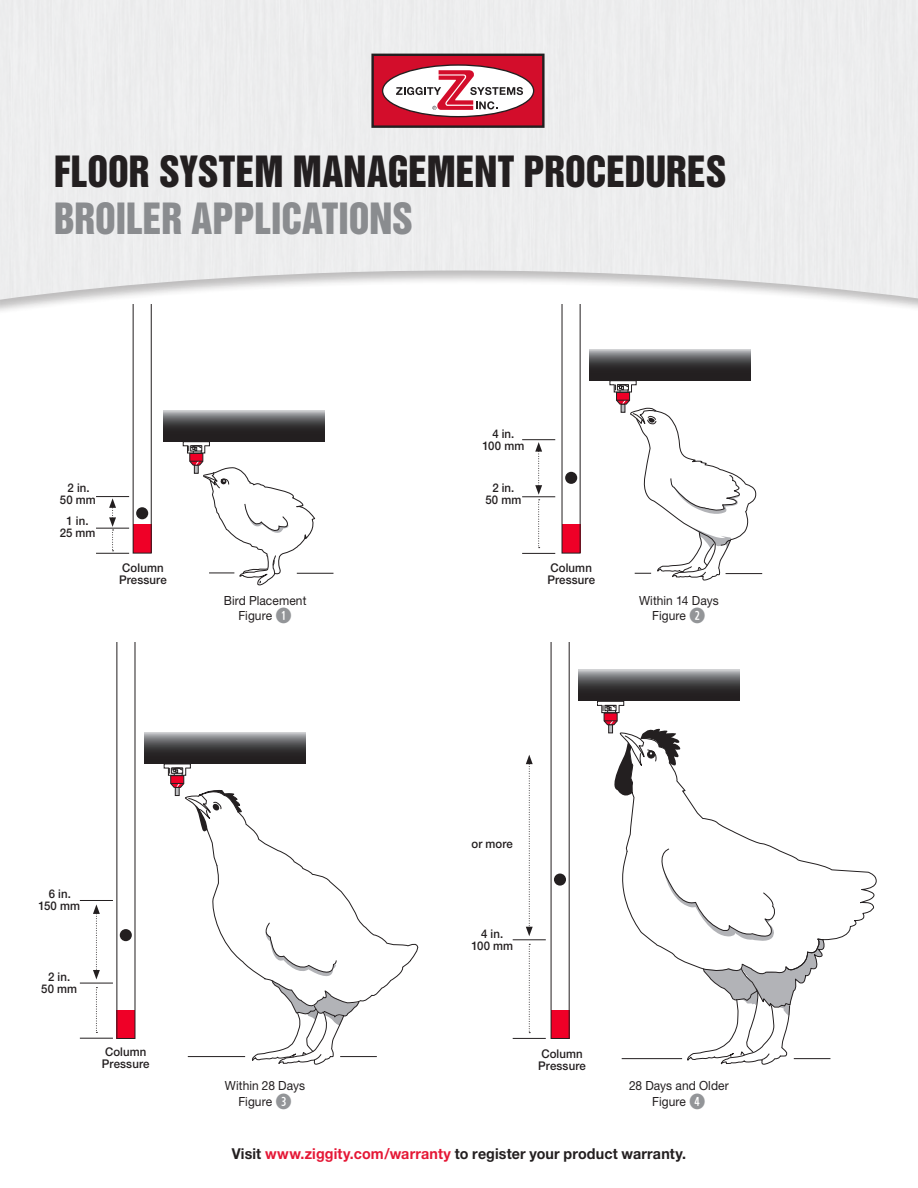
<style>
.page{position:relative;width:918px;height:1188px;background:#fff}
.page>*{position:absolute;margin:0;border:0;box-sizing:border-box;transform-origin:0 0}
.t1{font:39.45px "Helvetica Inserat";letter-spacing:-.005em;color:#231f20;scale:.95 1}
.t2{font:39.45px "Helvetica Inserat";letter-spacing:-.005em;color:#8a8c8f;scale:.95 1}
.t3{font:700 15px "Helvetica Neue";letter-spacing:.01em;color:#231f20;scale:.95 1}
.t4{font:12.6px/15.8px "Helvetica Neue";letter-spacing:.005em;color:#231f20;text-align:center;scale:.95 1}
.t5{font:500 12px/12px "Helvetica Neue";letter-spacing:.01em;color:#231f20;text-align:center;scale:.95 1}
.s1{font-family:"Combi Numerals Pro";font-weight:700;font-size:21px;color:#939598}
.s2{color:#e51836}
</style>
<div class="page">
<div style="left:373px;top:55px;width:170px;height:72px;background:#d30d2b"></div>
<div style="left:371px;top:54px;width:174px;height:74px;border:2px solid #231f20"></div>
<svg style="left:383px;top:65px;width:151px;height:52px"></svg>
<div style="left:382px;top:64px;width:152px;height:53px;border:1px solid #231f20;border-radius:50%"></div>
<svg style="left:396px;top:70px;width:127px;height:40px"></svg>
<hr style="left:297px;top:573px;width:36px;height:1px;background:#231f20">
<svg style="left:163px;top:411px;width:161px;height:31px;background:#4a494b"></svg>
<svg style="left:183px;top:441px;width:133px;height:145px"></svg>
<svg style="left:133px;top:305px;width:19px;height:249px"></svg>
<hr style="left:726px;top:573px;width:36px;height:1px;background:#231f20">
<svg style="left:590px;top:349px;width:161px;height:31px;background:#4e4c4e"></svg>
<svg style="left:609px;top:380px;width:148px;height:201px"></svg>
<svg style="left:562px;top:305px;width:19px;height:249px"></svg>
<svg style="left:144px;top:732px;width:162px;height:31px;background:#525253"></svg>
<svg style="left:164px;top:763px;width:255px;height:302px"></svg>
<svg style="left:116px;top:643px;width:19px;height:396px"></svg>
<svg style="left:827px;top:867px;width:50px;height:74px"></svg>
<hr style="left:794px;top:1058px;width:36px;height:1px;background:#231f20">
<svg style="left:578px;top:670px;width:161px;height:31px;background:#4f4e50"></svg>
<svg style="left:597px;top:701px;width:230px;height:364px"></svg>
<svg style="left:551px;top:643px;width:19px;height:396px"></svg>
<hr style="left:80px;top:900px;width:33px;height:1px;background:#231f20">
<hr style="left:80px;top:983px;width:33px;height:1px;background:#231f20">
<hr style="left:80px;top:1038px;width:33px;height:1px;background:#231f20">
<svg style="left:93px;top:904px;width:7px;height:75px"></svg>
<svg style="left:96px;top:987px;width:1px;height:46px"></svg>
<hr style="left:96px;top:496px;width:33px;height:1px;background:#231f20">
<hr style="left:96px;top:528px;width:33px;height:1px;background:#231f20">
<hr style="left:96px;top:553px;width:33px;height:1px;background:#231f20">
<svg style="left:109px;top:498px;width:7px;height:53px"></svg>
<hr style="left:522px;top:439px;width:33px;height:1px;background:#231f20">
<hr style="left:522px;top:496px;width:33px;height:1px;background:#231f20">
<hr style="left:522px;top:553px;width:33px;height:1px;background:#231f20">
<svg style="left:535px;top:442px;width:7px;height:106px"></svg>
<hr style="left:513px;top:939px;width:33px;height:1px;background:#231f20">
<hr style="left:513px;top:1038px;width:33px;height:1px;background:#231f20">
<svg style="left:526px;top:755px;width:7px;height:181px"></svg>
<svg style="left:529px;top:944px;width:1px;height:89px"></svg>
<h1 class="t1" style="left:54px;top:148px;width:710px">FLOOR SYSTEM MANAGEMENT PROCEDURES</h1>
<h1 class="t2" style="left:54px;top:195px;width:380px">BROILER APPLICATIONS</h1>
<p class="t5" style="left:60px;top:481px;width:39px">2 in.<br>50 mm</p>
<p class="t5" style="left:60px;top:515px;width:39px">1 in.<br>25 mm</p>
<p class="t5" style="left:119px;top:561px;width:52px;text-align:left">Column<br>Pressure</p>
<p class="t5" style="left:482px;top:427px;width:46px">4 in.<br>100 mm</p>
<p class="t5" style="left:485px;top:481px;width:39px">2 in.<br>50 mm</p>
<p class="t5" style="left:547px;top:561px;width:52px;text-align:left">Column<br>Pressure</p>
<p class="t4" style="left:224px;top:592px;width:89px">Bird Placement<br>Figure <span class="s1">Q</span></p>
<p class="t4" style="left:639px;top:592px;width:85px">Within 14 Days<br>Figure <span class="s1">W</span></p>
<p class="t5" style="left:38px;top:888px;width:45px">6 in.<br>150 mm</p>
<p class="t5" style="left:41px;top:971px;width:39px">2 in.<br>50 mm</p>
<p class="t5" style="left:102px;top:1046px;width:52px;text-align:left">Column<br>Pressure</p>
<p class="t5" style="left:472px;top:837px;width:45px">or more</p>
<p class="t5" style="left:471px;top:928px;width:46px">4 in.<br>100 mm</p>
<p class="t5" style="left:538px;top:1048px;width:52px;text-align:left">Column<br>Pressure</p>
<p class="t4" style="left:225px;top:1077px;width:86px">Within 28 Days<br>Figure <span class="s1">E</span></p>
<p class="t4" style="left:629px;top:1077px;width:107px">28 Days and Older<br>Figure <span class="s1">R</span></p>
<p class="t3" style="left:232px;top:1145px;width:480px">Visit <span class="s2">www.ziggity.com/warranty</span> to register your product warranty.</p>
</div>
